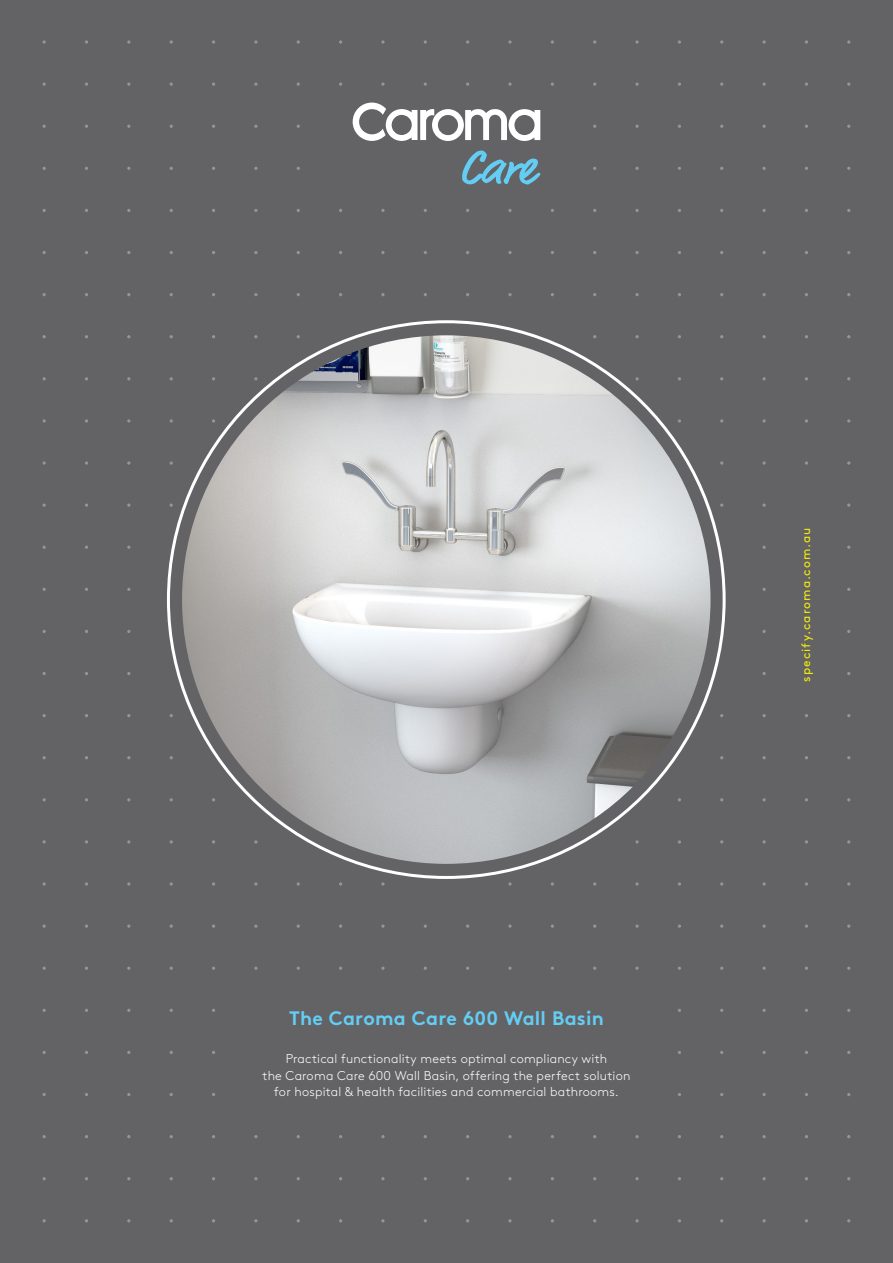
<style>
.page{position:relative;width:893px;height:1263px;background:#636366}
.page>*{position:absolute;margin:0;border:0;box-sizing:border-box;transform-origin:0 0}
.t1{font:700 19.5px "Brown";letter-spacing:.01em;color:#63cdf3}
.t2{font:300 12.75px/16.5px "Brown Std";letter-spacing:.015em;color:#fff;text-align:center}
.t3{font:12px "Brown";letter-spacing:.09em;color:#f2ea0c}
</style>
<div class="page">
<svg style="left:254px;top:40px;width:4px;height:4px"></svg>
<svg style="left:381px;top:40px;width:4px;height:4px"></svg>
<svg style="left:508px;top:40px;width:4px;height:4px"></svg>
<svg style="left:635px;top:40px;width:4px;height:4px"></svg>
<svg style="left:762px;top:40px;width:4px;height:4px"></svg>
<svg style="left:254px;top:82px;width:4px;height:4px"></svg>
<svg style="left:381px;top:82px;width:4px;height:4px"></svg>
<svg style="left:508px;top:82px;width:4px;height:4px"></svg>
<svg style="left:635px;top:82px;width:4px;height:4px"></svg>
<svg style="left:762px;top:82px;width:4px;height:4px"></svg>
<svg style="left:762px;top:419px;width:4px;height:4px"></svg>
<svg style="left:762px;top:461px;width:4px;height:4px"></svg>
<svg style="left:762px;top:503px;width:4px;height:4px"></svg>
<svg style="left:762px;top:882px;width:4px;height:4px"></svg>
<svg style="left:254px;top:924px;width:4px;height:4px"></svg>
<svg style="left:381px;top:924px;width:4px;height:4px"></svg>
<svg style="left:508px;top:924px;width:4px;height:4px"></svg>
<svg style="left:635px;top:924px;width:4px;height:4px"></svg>
<svg style="left:762px;top:924px;width:4px;height:4px"></svg>
<svg style="left:254px;top:966px;width:4px;height:4px"></svg>
<svg style="left:381px;top:966px;width:4px;height:4px"></svg>
<svg style="left:508px;top:966px;width:4px;height:4px"></svg>
<svg style="left:635px;top:966px;width:4px;height:4px"></svg>
<svg style="left:762px;top:966px;width:4px;height:4px"></svg>
<svg style="left:167px;top:320px;width:559px;height:566px"></svg>
<svg style="left:168px;top:322px;width:556px;height:555px"></svg>
<img style="left:182px;top:335px;width:528px;height:529px;border-radius:264px">
<svg style="left:353px;top:103px;width:187px;height:38px"></svg>
<svg style="left:462px;top:150px;width:78px;height:34px"></svg>
<p class="t1" style="left:289px;top:1002px;width:316px">The Caroma Care 600 Wall Basin</p>
<p class="t2" style="left:263px;top:1051px;width:369px">Practical functionality meets optimal compliancy with<br>the Caroma Care 600 Wall Basin, offering the perfect solution for hospital &amp; health facilities and commercial bathrooms.</p>
<p class="t3" style="left:797px;top:682px;width:156px;rotate:-90deg">specify.caroma.com.au</p>
</div>
